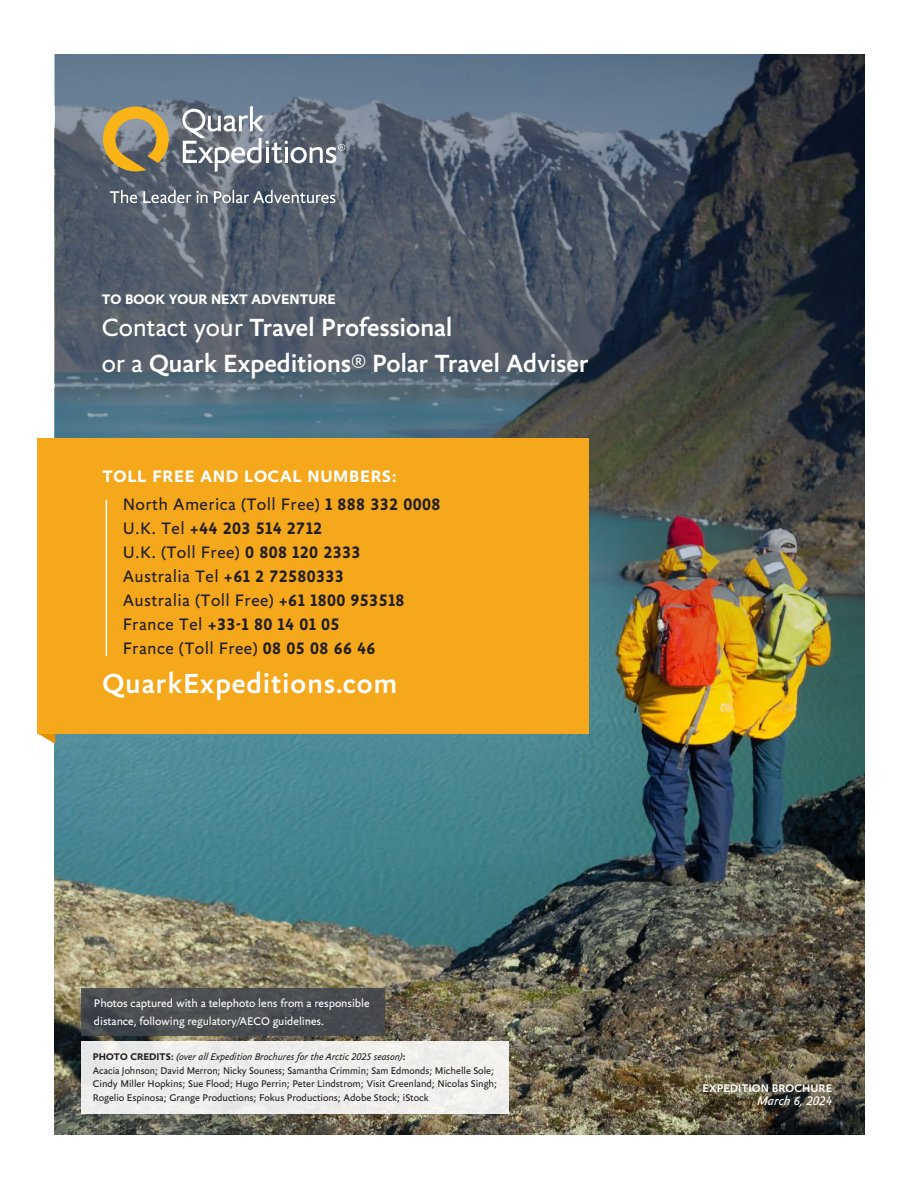
<style>
.page{position:relative;width:918px;height:1188px;background:#fff}
.page>*{position:absolute;margin:0;border:0;box-sizing:border-box;transform-origin:0 0}
.t1{font:500 30px "Yoga Sans OT";letter-spacing:.025em;color:#fff}
.Med_headers{font:500 27px "Yoga Sans OT";letter-spacing:-.01em;color:#fff}
.t2{font:18px "Yoga Sans OT";letter-spacing:.02em;color:#231f20}
.t3{font:700 18px "Yoga Sans OT";letter-spacing:.02em;color:#231f20}
.t4{font:700 18px "Yoga Sans OT";letter-spacing:.04em;color:#fff}
.Day_by_Day_headers{font:700 15px "Yoga Sans OT";color:#fff}
.t5{font:italic 13.5px "Yoga Sans OT";letter-spacing:-.005em;color:#fff}
.Itin_Extra_days{font:12px/18px "Yoga Sans OT";letter-spacing:-.005em;color:#fff}
.t6{font:500 12px "Yoga Sans OT";letter-spacing:.005em;color:#fff}
.t7{font:10.5px/13.5px "Yoga Sans OT";letter-spacing:-.005em;color:#231f20}
.t8{font:italic 10.5px "Yoga Sans OT";letter-spacing:-.005em;color:#231f20}
.s1{font-weight:400}
.s2{font-weight:700}
.s3{font-weight:700;font-style:normal}
</style>
<div class="page">
<img style="left:54px;top:54px;width:811px;height:1081px">
<img style="left:55px;top:54px;width:810px;height:778px">
<div style="left:81px;top:1042px;width:428px;height:72px;background:#eeeeec"></div>
<svg style="left:81px;top:989px;width:304px;height:47px;background:#494c50"></svg>
<svg style="left:38px;top:733px;width:17px;height:11px"></svg>
<div style="left:38px;top:438px;width:551px;height:295px;background:#f5a81c"></div>
<hr style="left:106px;top:500px;width:1px;height:156px;background:#fff">
<svg style="left:103px;top:107px;width:66px;height:64px;background:#ad9356"></svg>
<svg style="left:181px;top:106px;width:164px;height:66px;background:#7c848f"></svg>
<svg style="left:110px;top:190px;width:27px;height:13px"></svg>
<svg style="left:143px;top:190px;width:65px;height:13px"></svg>
<svg style="left:214px;top:190px;width:121px;height:13px;background:#828994"></svg>
<p class="Day_by_Day_headers" style="left:102px;top:291px;width:235px">TO BOOK YOUR NEXT ADVENTURE</p>
<p class="Med_headers" style="left:102px;top:313px;width:352px"><span class="s1">Contact your</span> Travel Professional</p>
<p class="Med_headers" style="left:102px;top:349px;width:488px"><span class="s1">or a</span> Quark Expeditions® Polar Travel Adviser</p>
<p class="t4" style="left:102px;top:466px;width:296px">TOLL FREE AND LOCAL NUMBERS:</p>
<p class="t2" style="left:123px;top:495px;width:319px">North America (Toll Free) <span class="s2">1 888 332 0008</span></p>
<p class="t3" style="left:123px;top:519px;width:201px"><span class="s1">U.K. Tel</span> +44 203 514 2712</p>
<p class="t2" style="left:123px;top:543px;width:239px">U.K. (Toll Free) <span class="s2">0 808 120 2333</span></p>
<p class="t2" style="left:123px;top:567px;width:223px">Australia Tel <span class="s2">+61 2 72580333</span></p>
<p class="t2" style="left:123px;top:591px;width:283px">Australia (Toll Free) <span class="s2">+61 1800 953518</span></p>
<p class="t3" style="left:123px;top:615px;width:218px"><span class="s1">France Tel</span> +33-1 80 14 01 05</p>
<p class="t2" style="left:123px;top:639px;width:254px">France (Toll Free) <span class="s2">08 05 08 66 46</span></p>
<p class="t1" style="left:102px;top:667px;width:297px">QuarkExpeditions.com</p>
<p class="Itin_Extra_days" style="left:94px;top:994px;width:277px">Photos captured with a telephoto lens from a responsible distance, following regulatory/AECO guidelines.</p>
<p class="t8" style="left:93px;top:1051px;width:314px"><span class="s3">PHOTO CREDITS:</span> (over all Expedition Brochures for the Arctic 2025 season)<span class="s3">:</span></p>
<p class="t7" style="left:93px;top:1064px;width:406px">Acacia Johnson; David Merron; Nicky Souness; Samantha Crimmin; Sam Edmonds; Michelle Sole;<br>Cindy Miller Hopkins; Sue Flood; Hugo Perrin; Peter Lindstrom; Visit Greenland; Nicolas Singh;<br>Rogelio Espinosa; Grange Productions; Fokus Productions; Adobe Stock; iStock</p>
<p class="t6" style="left:703px;top:1081px;width:131px">EXPEDITION BROCHURE</p>
<p class="t5" style="left:757px;top:1094px;width:76px">March 6, 2024</p>
</div>
